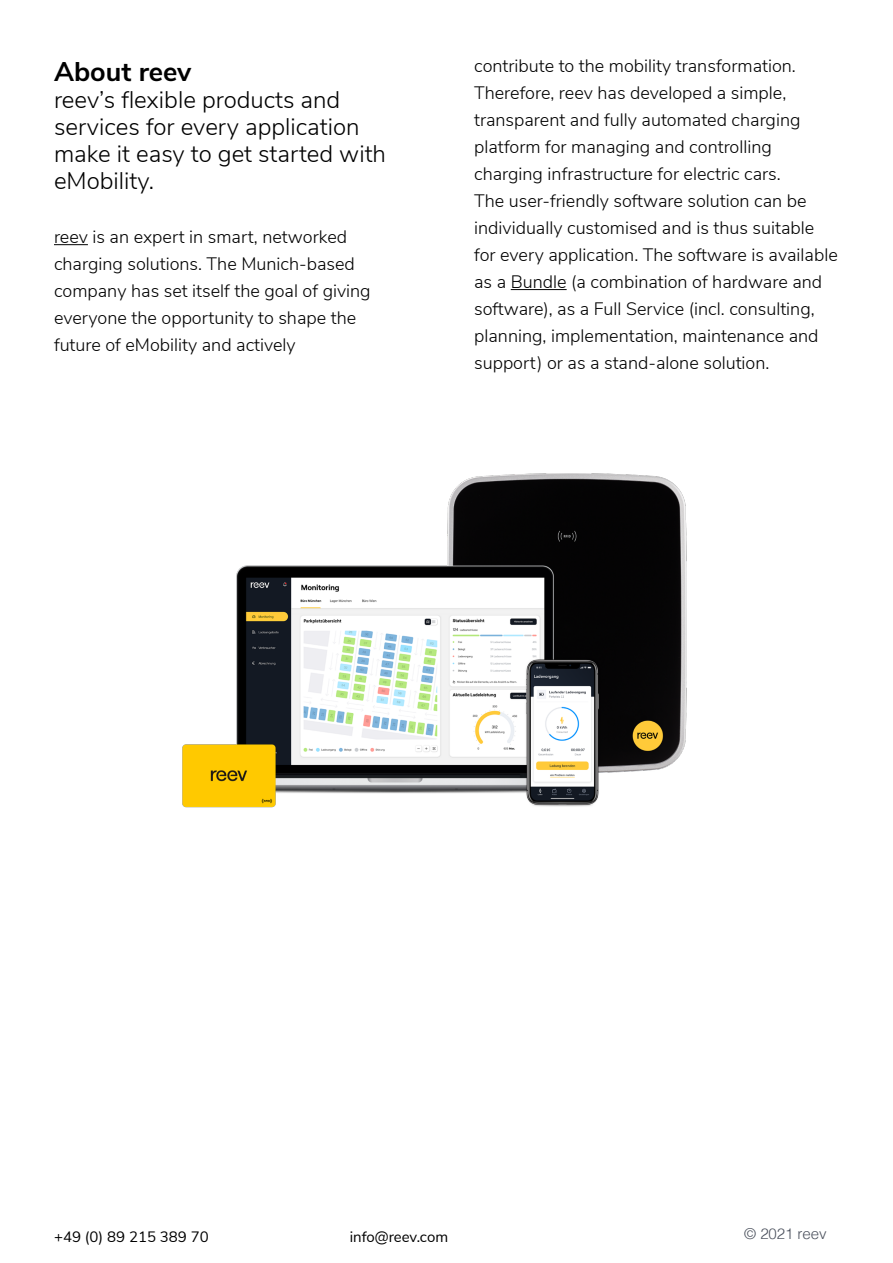
<style>
.page{position:relative;width:893px;height:1263px;background:#fff}
.page>*{position:absolute;margin:0;border:0;box-sizing:border-box;transform-origin:0 0}
.t1{font:700 27px "Nunito Sans";color:#000}
.t2{font:300 24px/27px "Nunito Sans";color:#000}
.t3{font:300 18px/27px "Nunito Sans";color:#000}
.t4{font:15px "Nunito Sans";color:#000}
.t5{font:300 15px "Helvetica";letter-spacing:-.005em;color:#4b515d}
</style>
<div class="page">
<img style="left:183px;top:473px;width:504px;height:335px">
<hr style="left:54px;top:244px;width:34px;height:1px;background:#000">
<hr style="left:511px;top:289px;width:56px;height:1px;background:#000">
<h1 class="t1" style="left:54px;top:52px;width:139px">About reev</h1>
<h2 class="t2" style="left:54px;top:85px;width:333px">reev’s flexible products and services for every application make it easy to get started with eMobility.</h2>
<p class="t3" style="left:54px;top:222px;width:318px">reev is an expert in smart, networked charging solutions. The Munich-based company has set itself the goal of giving everyone the opportunity to shape the future of eMobility and actively</p>
<p class="t3" style="left:474px;top:51px;width:365px">contribute to the mobility transformation.<br>Therefore, reev has developed a simple, transparent and fully automated charging platform for managing and controlling charging infrastructure for electric cars.<br>The user-friendly software solution can be individually customised and is thus suitable for every application. The software is available as a Bundle (a combination of hardware and software), as a Full Service (incl. consulting, planning, implementation, maintenance and support) or as a stand-alone solution.</p>
<p class="t4" style="left:54px;top:1225px;width:156px">+49 (0) 89 215 389 70</p>
<p class="t4" style="left:350px;top:1225px;width:100px">info@reev.com</p>
<p class="t5" style="left:744px;top:1221px;width:84px">© 2021 reev</p>
</div>
